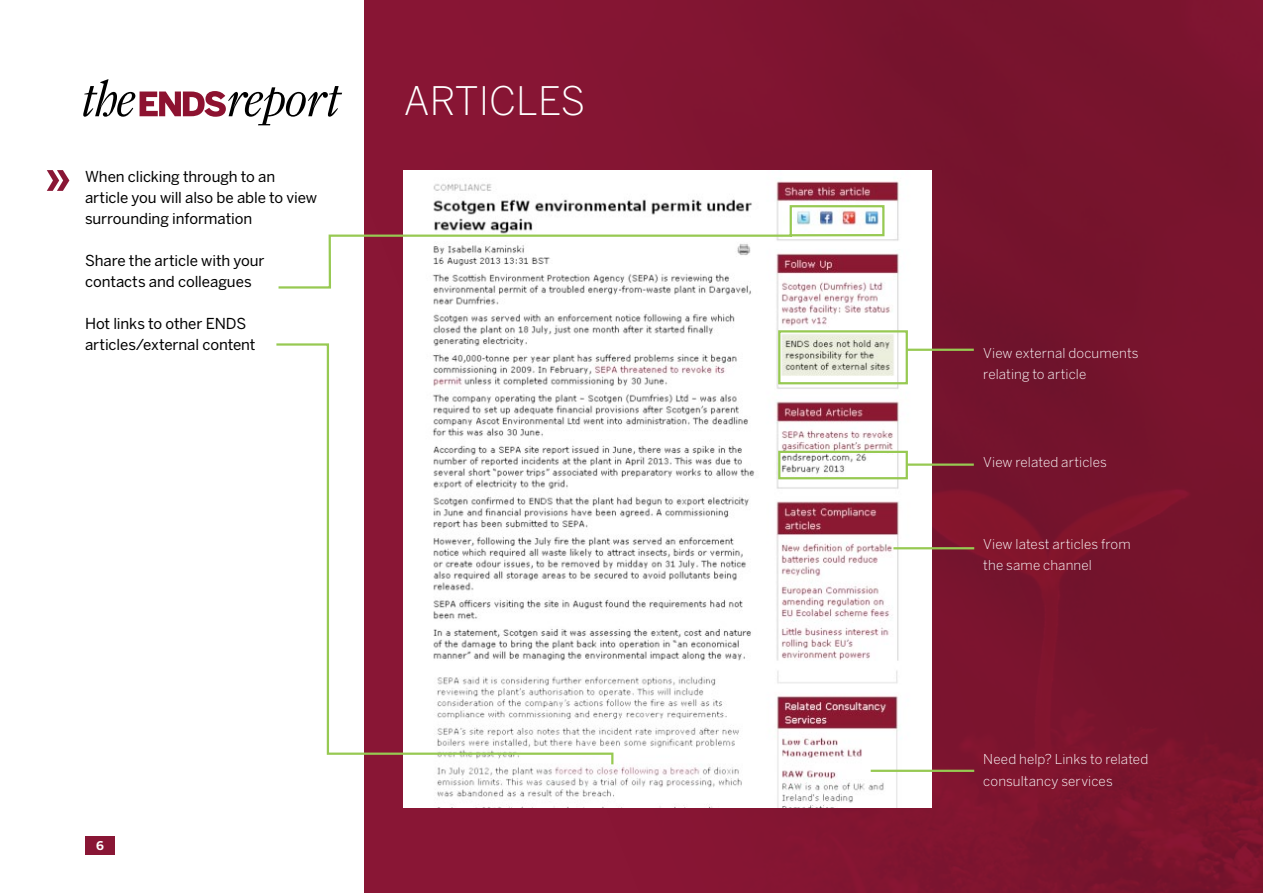
<style>
.page{position:relative;width:1263px;height:893px;background:#fff}
.page>*{position:absolute;margin:0;border:0;box-sizing:border-box;transform-origin:0 0}
.t1{font:300 39px "Benton Sans";color:#fff}
.t2{font:15px/21px "Benton Sans";letter-spacing:-.005em;color:#000}
.t3{font:300 13.5px/21px "Benton Sans";letter-spacing:.01em;color:#fff}
.t4{font:700 12px "Benton Sans";color:#fff}
</style>
<div class="page">
<svg style="left:83px;top:79px;width:259px;height:46px"></svg>
<div style="left:85px;top:836px;width:30px;height:19px;background:#891635"></div>
<img style="left:365px;top:0;width:898px;height:893px">
<svg style="left:47px;top:170px;width:22px;height:21px"></svg>
<img style="left:404px;top:170px;width:527px;height:638px">
<svg style="left:278px;top:204px;width:608px;height:86px"></svg>
<svg style="left:777px;top:329px;width:132px;height:56px"></svg>
<svg style="left:777px;top:450px;width:132px;height:30px"></svg>
<hr style="left:907px;top:349px;width:67px;height:2px;background:#97c952">
<hr style="left:893px;top:547px;width:81px;height:2px;background:#97c952">
<hr style="left:871px;top:770px;width:103px;height:2px;background:#97c952">
<svg style="left:276px;top:342px;width:339px;height:425px"></svg>
<hr style="left:907px;top:463px;width:67px;height:3px;background:#97c952">
<p class="t2" style="left:85px;top:166px;width:234px">When clicking through to an article you will also be able to view surrounding information</p>
<p class="t2" style="left:85px;top:250px;width:181px">Share the article with your contacts and colleagues</p>
<p class="t2" style="left:85px;top:313px;width:172px">Hot links to other ENDS articles/external content</p>
<h1 class="t1" style="left:404px;top:77px;width:156px">Articles</h1>
<p class="t4" style="left:96px;top:839px;width:9px">6</p>
<p class="t3" style="left:983px;top:342px;width:157px">View external documents relating to article</p>
<p class="t3" style="left:983px;top:451px;width:125px">View related articles</p>
<p class="t3" style="left:983px;top:533px;width:149px">View latest articles from the same channel</p>
<p class="t3" style="left:983px;top:749px;width:166px">Need help? Links to related consultancy services</p>
</div>
